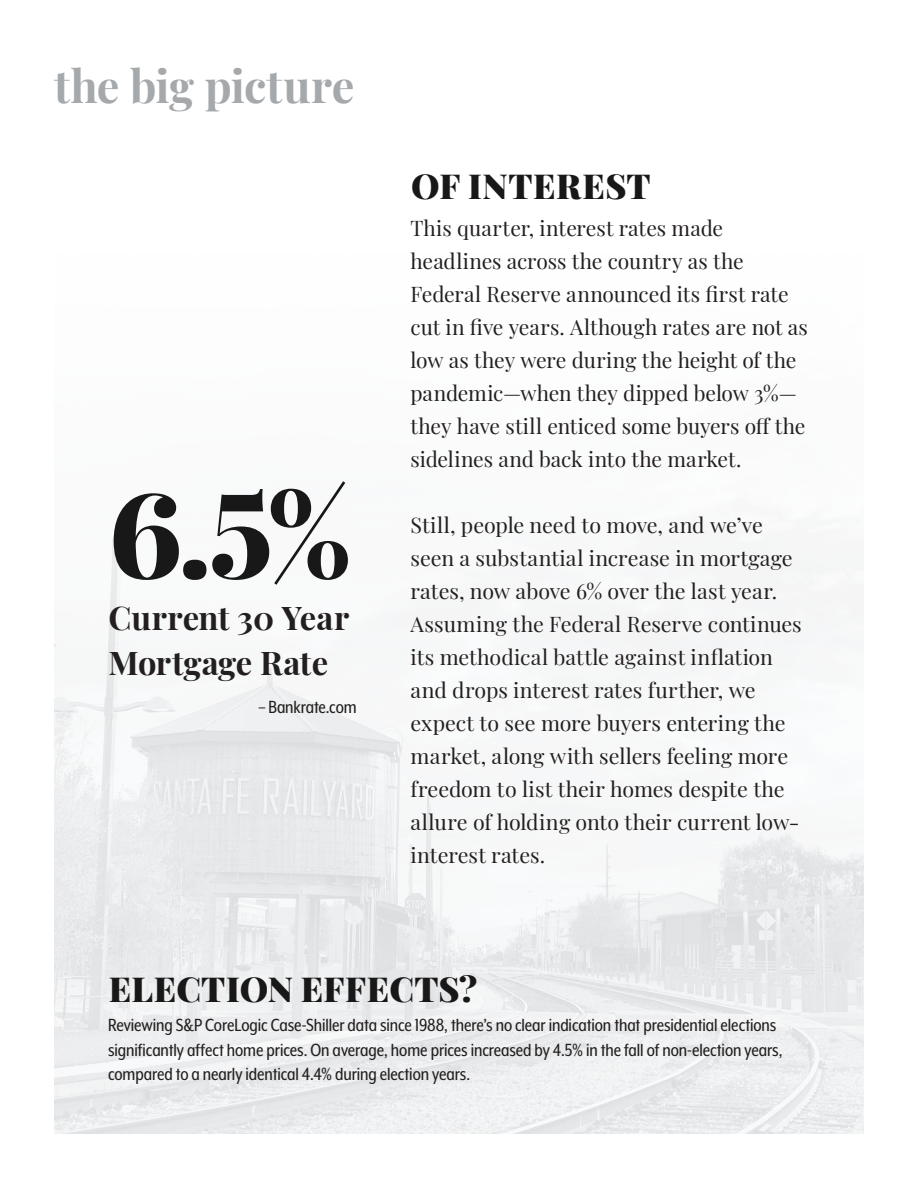
<style>
.page{position:relative;width:918px;height:1188px;background:#fff}
.page>*{position:absolute;margin:0;border:0;box-sizing:border-box;transform-origin:0 0}
.t1{font:900 117.75px "Playfair Display";color:#181818}
.t2{font:700 45px "Playfair Display";letter-spacing:-.005em;color:#a5a9ab}
.t3{font:900 34.5px "Playfair Display";letter-spacing:.01em;color:#181818}
.t4{font:700 32.7px/45px "Playfair Display";color:#231f20}
.t5{font:21px/33px "Playfair Display";color:#231f20}
.t6{font:20.25px/24.3px "Mr Eaves XL Mod Nar OT";letter-spacing:-.005em;color:#231f20}
</style>
<div class="page">
<img style="left:54px;top:693px;width:810px;height:441px">
<img style="left:54px;top:528px;width:810px;height:165px">
<h2 class="t2" style="left:54px;top:50px;width:302px">the big picture</h2>
<h1 class="t1" style="left:108px;top:441px;width:245px">6.5%</h1>
<h3 class="t4" style="left:108px;top:592px;width:243px">Current 30 Year<br>Mortgage Rate</h3>
<p class="t6" style="left:259px;top:695px;width:99px">– Bankrate.com</p>
<h3 class="t3" style="left:411px;top:159px;width:241px">OF INTEREST</h3>
<p class="t5" style="left:411px;top:210px;width:399px">This quarter, interest rates made headlines across the country as the Federal Reserve announced its first rate cut in five years. Although rates are not as low as they were during the height of the pandemic—when they dipped below 3%— they have still enticed some buyers off the sidelines and back into the market.</p>
<p class="t5" style="left:411px;top:507px;width:393px">Still, people need to move, and we’ve seen a substantial increase in mortgage rates, now above 6% over the last year.<br>Assuming the Federal Reserve continues its methodical battle against inflation and drops interest rates further, we expect to see more buyers entering the market, along with sellers feeling more freedom to list their homes despite the allure of holding onto their current low&shy;interest rates.</p>
<h3 class="t3" style="left:109px;top:961px;width:370px">ELECTION EFFECTS?</h3>
<p class="t6" style="left:108px;top:1013px;width:676px">Reviewing S&amp;P CoreLogic Case-Shiller data since 1988, there’s no clear indication that presidential elections significantly affect home prices. On average, home prices increased by 4.5% in the fall of non-election years, compared to a nearly identical 4.4% during election years.</p>
</div>
